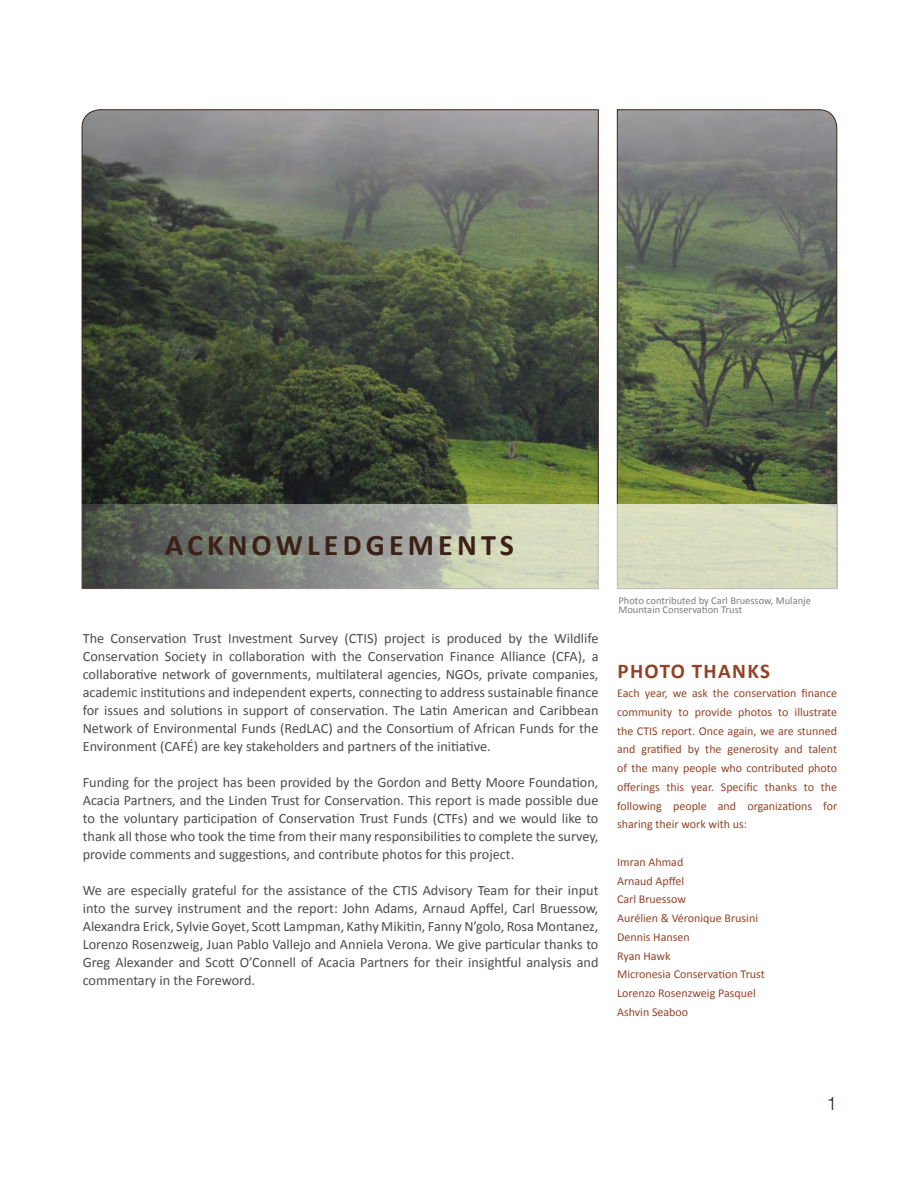
<style>
.page{position:relative;width:918px;height:1188px;background:#fff}
.page>*{position:absolute;margin:0;border:0;box-sizing:border-box;transform-origin:0 0}
.t1{font:700 30px "Calibri";letter-spacing:.14em;color:#3d2116}
.t2{font:700 21px "Calibri";letter-spacing:.065em;color:#924327}
.t3{font:300 18.45px "Helvetica Neue";color:#3d2116}
.t4{font:14.25px/18px "Calibri";color:#4b4c4d;text-align:justify}
.t5{font:12px/18.8px "Calibri";color:#924327;text-align:justify}
.t6{font:10.5px/9px "Calibri";color:#7e7d7d}
</style>
<div class="page">
<svg style="left:617px;top:109px;width:221px;height:480px;background:#68725a"></svg>
<svg style="left:81px;top:109px;width:518px;height:395px;background:#535b4b"></svg>
<svg style="left:81px;top:504px;width:756px;height:85px;background:#abaf9e"></svg>
<p class="t1" style="left:165px;top:526px;width:351px">ACKNOWLEDGEMENTS</p>
<p class="t4" style="left:83px;top:630px;width:517px">The Conservation Trust Investment Survey (CTIS) project is produced by the Wildlife Conservation Society in collaboration with the Conservation Finance Alliance (CFA), a collaborative network of governments, multilateral agencies, NGOs, private companies, academic institutions and independent experts, connecting to address sustainable finance for issues and solutions in support of conservation. The Latin American and Caribbean Network of Environmental Funds (RedLAC) and the Consortium of African Funds for the Environment (CAFÉ) are key stakeholders and partners of the initiative.</p>
<p class="t4" style="left:83px;top:774px;width:517px">Funding for the project has been provided by the Gordon and Betty Moore Foundation, Acacia Partners, and the Linden Trust for Conservation. This report is made possible due to the voluntary participation of Conservation Trust Funds (CTFs) and we would like to thank all those who took the time from their many responsibilities to complete the survey, provide comments and suggestions, and contribute photos for this project.</p>
<p class="t4" style="left:83px;top:882px;width:517px">We are especially grateful for the assistance of the CTIS Advisory Team for their input into the survey instrument and the report: John Adams, Arnaud Apffel, Carl Bruessow, Alexandra Erick, Sylvie Goyet, Scott Lampman, Kathy Mikitin, Fanny N’golo, Rosa Montanez, Lorenzo Rosenzweig, Juan Pablo Vallejo and Anniela Verona. We give particular thanks to Greg Alexander and Scott O’Connell of Acacia Partners for their insightful analysis and commentary in the Foreword.</p>
<p class="t6" style="left:618px;top:596px;width:194px">Photo contributed by Carl Bruessow, Mulanje<br>Mountain Conservation Trust</p>
<p class="t2" style="left:618px;top:658px;width:154px">PHOTO THANKS</p>
<p class="t5" style="left:617px;top:684px;width:222px">Each year, we ask the conservation finance community to provide photos to illustrate the CTIS report. Once again, we are stunned and gratified by the generosity and talent of the many people who contributed photo offerings this year. Specific thanks to the following people and organizations for sharing their work with us:</p>
<p class="t5" style="left:617px;top:853px;width:68px">Imran Ahmad</p>
<p class="t5" style="left:617px;top:871px;width:69px">Arnaud Apffel</p>
<p class="t5" style="left:617px;top:890px;width:71px">Carl Bruessow</p>
<p class="t5" style="left:617px;top:909px;width:142px">Aurélien &amp; Véronique Brusini</p>
<p class="t5" style="left:617px;top:927px;width:74px">Dennis Hansen</p>
<p class="t5" style="left:617px;top:946px;width:55px">Ryan Hawk</p>
<p class="t5" style="left:617px;top:965px;width:149px">Micronesia Conservation Trust</p>
<p class="t5" style="left:617px;top:984px;width:140px">Lorenzo Rosenzweig Pasquel</p>
<p class="t5" style="left:617px;top:1002px;width:73px">Ashvin Seaboo</p>
<p class="t3" style="left:827px;top:1089px;width:12px">1</p>
</div>
